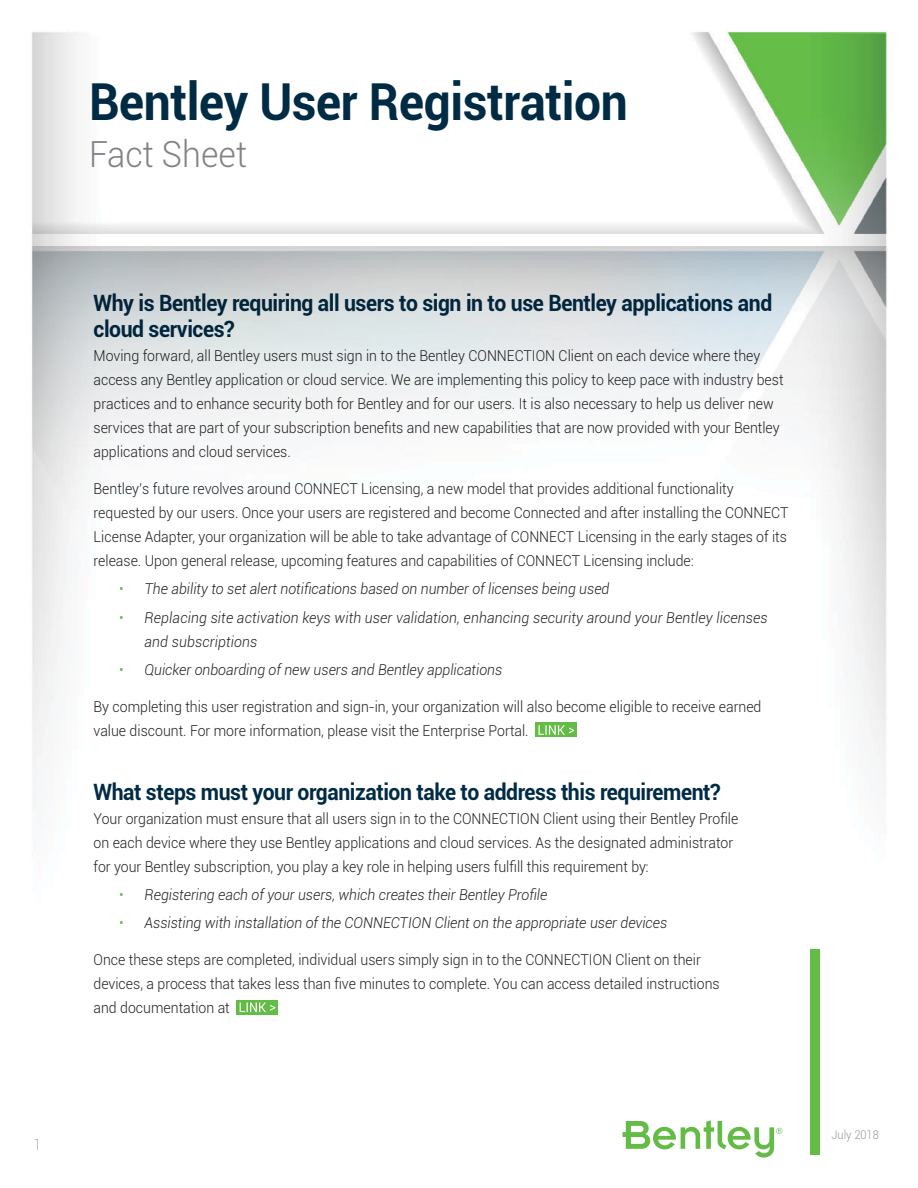
<style>
.page{position:relative;width:918px;height:1188px;background:#fff}
.page>*{position:absolute;margin:0;border:0;box-sizing:border-box;transform-origin:0 0}
.t1{font:700 51px "Roboto";letter-spacing:-.01em;color:#002b45;scale:.94 1}
.t2{font:300 36px "Roboto";color:#808285;scale:.94 1}
.t3{font:700 22.5px/26.7px "Roboto";letter-spacing:-.02em;color:#002b45;scale:.94 1}
.t4{font:300 15px/24px "Roboto";color:#231f20;scale:.94 1}
.t5{font:italic 300 15px/24px "Roboto";color:#231f20;scale:.94 1}
.t6{font:300 15px "Roboto";color:#9ea0a2;scale:.94 1}
.t7{font:300 12px "Roboto";color:#949698;scale:.92 1}
.s1{font-style:normal;color:#63bc46}
</style>
<div class="page">
<img style="left:31px;top:30px;width:857px;height:1125px">
<div style="left:535px;top:722px;width:42px;height:15px;background:#63bc46"></div>
<svg style="left:539px;top:725px;width:35px;height:10px"></svg>
<svg style="left:237px;top:1000px;width:41px;height:14px"></svg>
<svg style="left:240px;top:1003px;width:35px;height:9px"></svg>
<div style="left:811px;top:949px;width:9px;height:206px;background:#63bc46"></div>
<svg style="left:622px;top:1120px;width:160px;height:38px"></svg>
<p class="t6" style="left:33px;top:1134px;width:10px">1</p>
<h1 class="t1" style="left:89px;top:66px;width:575px">Bentley User Registration</h1>
<h2 class="t2" style="left:89px;top:129px;width:169px">Fact Sheet</h2>
<h3 class="t3" style="left:94px;top:288px;width:724px">Why is Bentley requiring all users to sign in to use Bentley applications and cloud services?</h3>
<p class="t4" style="left:94px;top:344px;width:736px">Moving forward, all Bentley users must sign in to the Bentley CONNECTION Client on each device where they access any Bentley application or cloud service. We are implementing this policy to keep pace with industry best practices and to enhance security both for Bentley and for our users. It is also necessary to help us deliver new services that are part of your subscription benefits and new capabilities that are now provided with your Bentley applications and cloud services.</p>
<p class="t4" style="left:94px;top:476px;width:741px">Bentley’s future revolves around CONNECT Licensing, a new model that provides additional functionality requested by our users. Once your users are registered and become Connected and after installing the CONNECT License Adapter, your organization will be able to take advantage of CONNECT Licensing in the early stages of its release. Upon general release, upcoming features and capabilities of CONNECT Licensing include:</p>
<p class="t5" style="left:119px;top:577px;width:523px"><span class="s1">•</span> The ability to set alert notifications based on number of licenses being used</p>
<p class="t5" style="left:145px;top:605px;width:665px;text-indent:-26px"><span class="s1">•</span> Replacing site activation keys with user validation, enhancing security around your Bentley licenses and subscriptions</p>
<p class="t5" style="left:119px;top:657px;width:409px"><span class="s1">•</span> Quicker onboarding of new users and Bentley applications</p>
<p class="t4" style="left:94px;top:694px;width:712px">By completing this user registration and sign-in, your organization will also become eligible to receive earned value discount. For more information, please visit the Enterprise Portal.</p>
<h3 class="t3" style="left:94px;top:777px;width:669px">What steps must your organization take to address this requirement?</h3>
<p class="t4" style="left:94px;top:806px;width:688px">Your organization must ensure that all users sign in to the CONNECTION Client using their Bentley Profile on each device where they use Bentley applications and cloud services. As the designated administrator for your Bentley subscription, you play a key role in helping users fulfill this requirement by:</p>
<p class="t5" style="left:119px;top:882px;width:457px"><span class="s1">•</span> Registering each of your users, which creates their Bentley Profile</p>
<p class="t5" style="left:119px;top:910px;width:585px"><span class="s1">•</span> Assisting with installation of the CONNECTION Client on the appropriate user devices</p>
<p class="t4" style="left:94px;top:947px;width:668px">Once these steps are completed, individual users simply sign in to the CONNECTION Client on their devices, a process that takes less than five minutes to complete. You can access detailed instructions and documentation at</p>
<p class="t7" style="left:832px;top:1126px;width:53px">July 2018</p>
</div>
